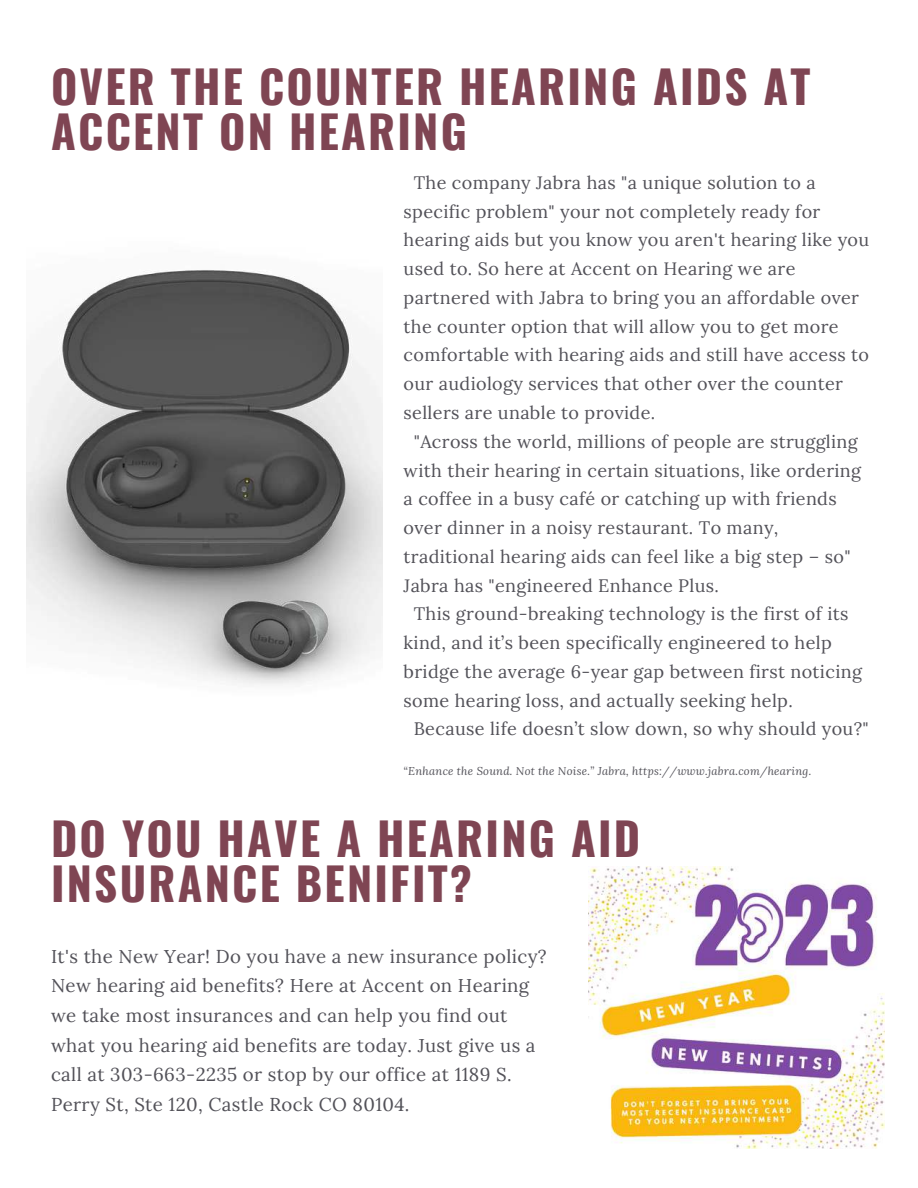
<style>
.page{position:relative;width:918px;height:1188px;background:#fff}
.page>*{position:absolute;margin:0;border:0;box-sizing:border-box;transform-origin:0 0}
.t1{font:700 45px/45px "Oswald";letter-spacing:.05em;color:#7f4553}
.t2{font:18.6px/29.7px "Lora";letter-spacing:.02em;color:#525158}
.t3{font:18px "Lora";letter-spacing:.02em;color:#525158}
.t4{font:italic 11.25px "Lora";letter-spacing:.02em;color:#525158}
</style>
<div class="page">
<img style="left:589px;top:866px;width:296px;height:283px">
<img style="left:26px;top:270px;width:357px;height:415px">
<h1 class="t1" style="left:51px;top:62px;width:761px">OVER THE COUNTER HEARING AIDS AT<br>ACCENT ON HEARING</h1>
<p class="t3" style="left:414px;top:171px;width:404px">The company Jabra has "a unique solution to a</p>
<p class="t3" style="left:404px;top:200px;width:418px">specific problem" your not completely ready for</p>
<p class="t3" style="left:404px;top:228px;width:467px">hearing aids but you know you aren't hearing like you</p>
<p class="t3" style="left:404px;top:257px;width:393px">used to. So here at Accent on Hearing we are</p>
<p class="t3" style="left:404px;top:286px;width:457px">partnered with Jabra to bring you an affordable over</p>
<p class="t3" style="left:404px;top:315px;width:437px">the counter option that will allow you to get more</p>
<p class="t3" style="left:404px;top:343px;width:467px">comfortable with hearing aids and still have access to</p>
<p class="t3" style="left:404px;top:372px;width:441px">our audiology services that other over the counter</p>
<p class="t3" style="left:404px;top:401px;width:253px">sellers are unable to provide.</p>
<p class="t3" style="left:414px;top:430px;width:446px">"Across the world, millions of people are struggling</p>
<p class="t3" style="left:404px;top:458px;width:459px">with their hearing in certain situations, like ordering</p>
<p class="t3" style="left:404px;top:487px;width:435px">a coffee in a busy café or catching up with friends</p>
<p class="t3" style="left:404px;top:516px;width:376px">over dinner in a noisy restaurant. To many,</p>
<p class="t3" style="left:404px;top:545px;width:449px">traditional hearing aids can feel like a big step – so"</p>
<p class="t3" style="left:404px;top:574px;width:317px">Jabra has "engineered Enhance Plus.</p>
<p class="t3" style="left:414px;top:602px;width:436px">This ground-breaking technology is the first of its</p>
<p class="t3" style="left:404px;top:631px;width:430px">kind, and it’s been specifically engineered to help</p>
<p class="t3" style="left:404px;top:660px;width:460px">bridge the average 6-year gap between first noticing</p>
<p class="t3" style="left:404px;top:689px;width:391px">some hearing loss, and actually seeking help.</p>
<p class="t3" style="left:414px;top:717px;width:457px">Because life doesn’t slow down, so why should you?"</p>
<p class="t4" style="left:404px;top:763px;width:409px">“Enhance the Sound. Not the Noise.” Jabra, https://www.jabra.com/hearing.</p>
<h1 class="t1" style="left:51px;top:814px;width:591px">DO YOU HAVE A HEARING AID<br>INSURANCE BENIFIT?</h1>
<p class="t2" style="left:51px;top:941px;width:497px">It's the New Year! Do you have a new insurance policy?<br>New hearing aid benefits? Here at Accent on Hearing we take most insurances and can help you find out what you hearing aid benefits are today. Just give us a call at 303-663-2235 or stop by our office at 1189 S.<br>Perry St, Ste 120, Castle Rock CO 80104.</p>
</div>
